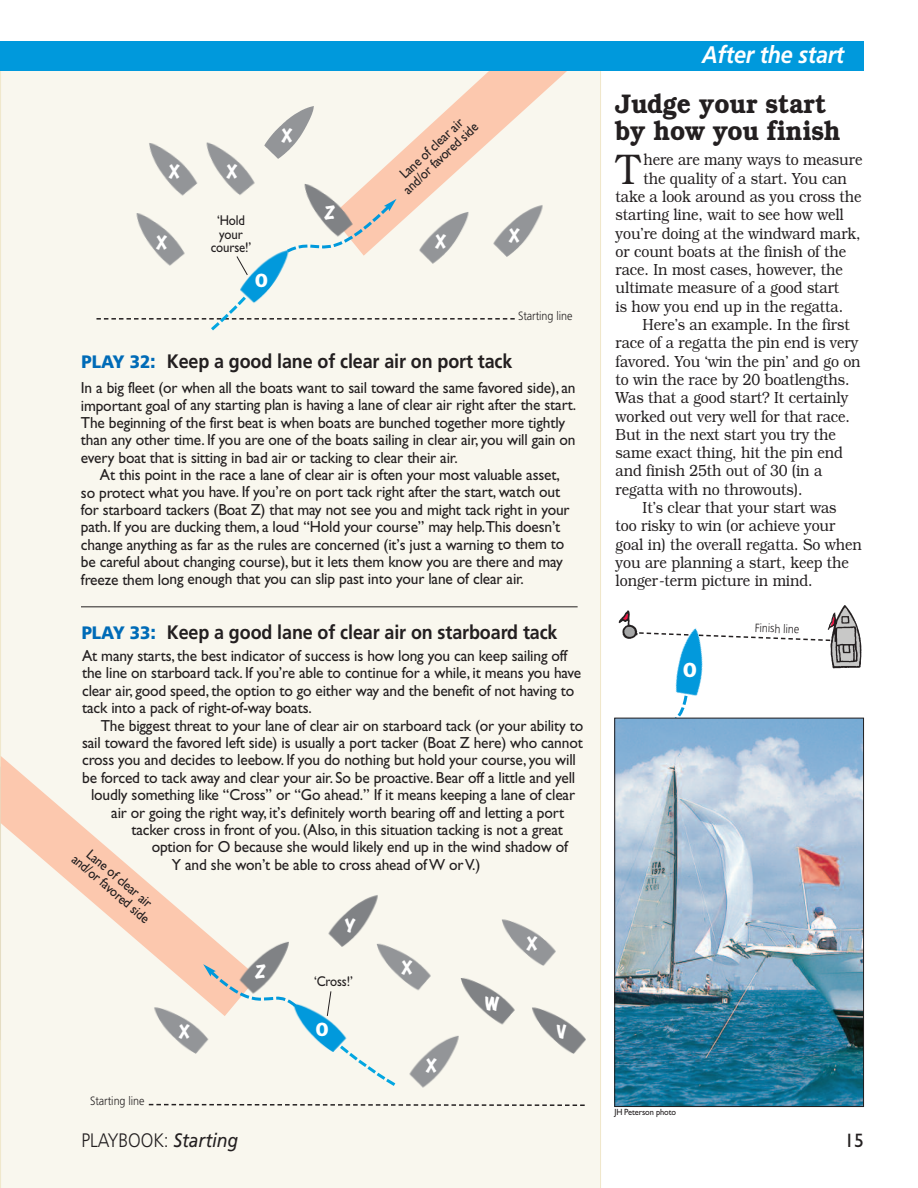
<style>
.page{position:relative;width:918px;height:1188px;background:#fff}
.page>*{position:absolute;margin:0;border:0;box-sizing:border-box;transform-origin:0 0}
.t1{font:300 42.9px "Bookman";color:#231f20;scale:.88 1}
.t2{font:600 27px/27px "Bookman";letter-spacing:-.005em;color:#231f20;scale:.91 1}
.t3{font:italic 700 24px "Frutiger";letter-spacing:-.01em;color:#fff;scale:.9 1}
.t4{font:900 condensed 20.25px "Frutiger";color:#fff}
.t5{font:700 19.5px "Frutiger";letter-spacing:-.005em;color:#231f20;scale:.92 1}
.t6{font:300 19.5px "Frutiger";letter-spacing:-.005em;color:#231f20;scale:.9 1}
.t7{font:19.5px "Gill Sans";color:#231f20}
.t8{font:900 condensed 18.9px "Frutiger";color:#fff}
.t9{font:16.5px "Marker Felt Wide";color:#fff}
.t10{font:300 16.2px "Bookman";letter-spacing:-.005em;color:#231f20;scale:.88 1}
.t11{font:16.05px/17.4px "Gill Sans";letter-spacing:-.01em;color:#231f20;scale:.96 1}
.t12{font:14.25px/13.5px "Gill Sans";letter-spacing:-.01em;color:#231f20;text-align:center;scale:.9 1}
.t13{font:300 12px "Frutiger";letter-spacing:-.005em;color:#231f20;scale:.9 1}
.t14{font:9px "Gill Sans";letter-spacing:-.01em;color:#231f20;scale:.93 1}
.s1{font-weight:900;font-size:18px;color:#006bb7}
.s2{font-weight:900;color:#006bb7}
.s3{font-weight:400;font-style:italic}
</style>
<div class="page">
<div style="left:0;top:71px;width:601px;height:1117px;background:#f9f7ee"></div>
<svg style="left:331px;top:71px;width:262px;height:185px;background:#f9e9dc"></svg>
<img style="left:675px;top:667px;width:28px;height:29px">
<svg style="left:632px;top:692px;width:58px;height:26px"></svg>
<svg style="left:621px;top:610px;width:201px;height:57px"></svg>
<img style="left:822px;top:605px;width:40px;height:64px">
<img style="left:228px;top:239px;width:68px;height:54px">
<img style="left:411px;top:200px;width:65px;height:73px">
<img style="left:287px;top:174px;width:79px;height:25px">
<img style="left:258px;top:94px;width:64px;height:72px">
<img style="left:485px;top:193px;width:65px;height:73px">
<img style="left:210px;top:133px;width:58px;height:71px">
<svg style="left:284px;top:199px;width:113px;height:65px;background:#e0d8cf"></svg>
<svg style="left:236px;top:255px;width:13px;height:21px"></svg>
<svg style="left:149px;top:1103px;width:436px;height:4px;background:#c8c5bf"></svg>
<img style="left:142px;top:1016px;width:76px;height:47px">
<img style="left:449px;top:966px;width:75px;height:68px">
<img style="left:365px;top:932px;width:75px;height:68px">
<img style="left:490px;top:907px;width:75px;height:68px">
<img style="left:402px;top:1024px;width:64px;height:72px">
<svg style="left:326px;top:990px;width:6px;height:4px"></svg>
<img style="left:321px;top:883px;width:64px;height:73px">
<img style="left:119px;top:203px;width:79px;height:72px">
<hr style="left:81px;top:606px;width:497px;height:1px;background:#231f20">
<img style="left:132px;top:133px;width:78px;height:72px">
<svg style="left:0;top:767px;width:1px;height:273px"></svg>
<img style="left:520px;top:996px;width:76px;height:67px">
<svg style="left:1px;top:756px;width:257px;height:260px;background:#f9ecdf"></svg>
<img style="left:232px;top:930px;width:64px;height:34px">
<img style="left:282px;top:994px;width:69px;height:69px">
<svg style="left:203px;top:964px;width:97px;height:50px;background:#d9d1c9"></svg>
<svg style="left:337px;top:1043px;width:62px;height:46px;background:#eaf2ed"></svg>
<div style="left:96px;top:293px;width:419px;height:41px;background:#f9f7ee"></div>
<img style="left:616px;top:720px;width:246px;height:385px">
<div style="left:614px;top:718px;width:250px;height:389px;border:1px solid #231f20"></div>
<div style="left:0;top:41px;width:864px;height:30px;background:#0099dc"></div>
<p class="t9" style="left:169px;top:163px;width:12px">X</p>
<p class="t9" style="left:157px;top:233px;width:12px">X</p>
<p class="t9" style="left:227px;top:163px;width:12px">X</p>
<p class="t12" style="left:211px;top:215px;width:46px">‘Hold your course!’</p>
<p class="t8" style="left:255px;top:273px;width:15px">O</p>
<p class="t9" style="left:282px;top:127px;width:12px">X</p>
<p class="t9" style="left:325px;top:204px;width:12px">Z</p>
<p class="t12" style="left:392px;top:177px;width:110px;rotate:-43deg">Lane of clear air and/or favored side</p>
<p class="t9" style="left:435px;top:232px;width:12px">X</p>
<p class="t9" style="left:509px;top:227px;width:12px">X</p>
<p class="t13" style="left:518px;top:310px;width:62px">Starting line</p>
<p class="t5" style="left:82px;top:354px;width:470px"><span class="s1">PLAY 32</span><span class="s2">:</span> Keep a good lane of clear air on port tack</p>
<p class="t11" style="left:81px;top:380px;width:518px">In a big fleet (or when all the boats want to sail toward the same favored side), an important goal of any starting plan is having a lane of clear air right after the start.<br>The beginning of the first beat is when boats are bunched together more tightly than any other time. If you are one of the boats sailing in clear air, you will gain on every boat that is sitting in bad air or tacking to clear their air.</p>
<p class="t11" style="left:81px;top:467px;width:511px;text-indent:19px">At this point in the race a lane of clear air is often your most valuable asset, so protect what you have. If you’re on port tack right after the start, watch out for starboard tackers (Boat Z) that may not see you and might tack right in your path. If you are ducking them, a loud “Hold your course” may help.This doesn’t change anything as far as the rules are concerned (it’s just a warning to them to be careful about changing course), but it lets them know you are there and may freeze them long enough that you can slip past into your lane of clear air.</p>
<p class="t5" style="left:82px;top:625px;width:519px"><span class="s1">PLAY 33</span><span class="s2">:</span> Keep a good lane of clear air on starboard tack</p>
<p class="t11" style="left:82px;top:648px;width:521px">At many starts, the best indicator of success is how long you can keep sailing off the line on starboard tack. If you’re able to continue for a while, it means you have clear air, good speed, the option to go either way and the benefit of not having to tack into a pack of right-of-way boats.</p>
<p class="t11" style="left:101px;top:718px;width:504px">The biggest threat to your lane of clear air on starboard tack (or your ability to</p>
<p class="t11" style="left:82px;top:735px;width:523px">sail toward the favored left side) is usually a port tacker (Boat Z here) who cannot</p>
<p class="t11" style="left:82px;top:753px;width:516px">cross you and decides to leebow. If you do nothing but hold your course, you will</p>
<p class="t11" style="left:82px;top:770px;width:515px">be forced to tack away and clear your air. So be proactive. Bear off a little and yell</p>
<p class="t11" style="left:91px;top:788px;width:506px">loudly something like “Cross” or “Go ahead.” If it means keeping a lane of clear</p>
<p class="t11" style="left:111px;top:805px;width:473px">air or going the right way, it’s definitely worth bearing off and letting a port</p>
<p class="t11" style="left:131px;top:822px;width:451px">tacker cross in front of you. (Also, in this situation tacking is not a great</p>
<p class="t11" style="left:152px;top:840px;width:435px">option for O because she would likely end up in the wind shadow of</p>
<p class="t11" style="left:172px;top:857px;width:323px">Y and she won’t be able to cross ahead ofW orV.)</p>
<p class="t12" style="left:86px;top:843px;width:110px;rotate:40deg">Lane of clear air and/or favored side</p>
<p class="t9" style="left:345px;top:916px;width:12px">Y</p>
<p class="t13" style="left:90px;top:1096px;width:62px">Starting line</p>
<p class="t9" style="left:179px;top:1022px;width:12px">X</p>
<p class="t9" style="left:255px;top:962px;width:12px">Z</p>
<p class="t12" style="left:314px;top:976px;width:45px">‘Cross!’</p>
<p class="t8" style="left:316px;top:1022px;width:15px">O</p>
<p class="t9" style="left:402px;top:959px;width:12px">X</p>
<p class="t9" style="left:426px;top:1057px;width:12px">X</p>
<p class="t9" style="left:485px;top:994px;width:16px">W</p>
<p class="t9" style="left:527px;top:934px;width:12px">X</p>
<p class="t9" style="left:557px;top:1022px;width:11px">V</p>
<h3 class="t3" style="left:702px;top:45px;width:159px">After the start</h3>
<h2 class="t2" style="left:616px;top:90px;width:249px">Judge your start by how you finish</h2>
<h1 class="t1" style="left:616px;top:144px;width:28px">T</h1>
<p class="t10" style="left:643px;top:150px;width:250px">here are many ways to measure</p>
<p class="t10" style="left:643px;top:169px;width:233px">the quality of a start. You can</p>
<p class="t10" style="left:616px;top:187px;width:281px">take a look around as you cross the</p>
<p class="t10" style="left:616px;top:205px;width:261px">starting line, wait to see how well</p>
<p class="t10" style="left:616px;top:223px;width:280px">you’re doing at the windward mark,</p>
<p class="t10" style="left:616px;top:242px;width:263px">or count boats at the finish of the</p>
<p class="t10" style="left:616px;top:260px;width:260px">race. In most cases, however, the</p>
<p class="t10" style="left:616px;top:278px;width:256px">ultimate measure of a good start</p>
<p class="t10" style="left:616px;top:297px;width:260px">is how you end up in the regatta.</p>
<p class="t10" style="left:643px;top:315px;width:237px">Here’s an example. In the first</p>
<p class="t10" style="left:616px;top:333px;width:277px">race of a regatta the pin end is very</p>
<p class="t10" style="left:616px;top:352px;width:280px">favored. You ‘win the pin’ and go on</p>
<p class="t10" style="left:616px;top:370px;width:267px">to win the race by 20 boatlengths.</p>
<p class="t10" style="left:616px;top:388px;width:266px">Was that a good start? It certainly</p>
<p class="t10" style="left:616px;top:406px;width:268px">worked out very well for that race.</p>
<p class="t10" style="left:616px;top:425px;width:252px">But in the next start you try the</p>
<p class="t10" style="left:616px;top:443px;width:260px">same exact thing, hit the pin end</p>
<p class="t10" style="left:616px;top:461px;width:236px">and finish 25th out of 30 (in a</p>
<p class="t10" style="left:616px;top:480px;width:214px">regatta with no throwouts).</p>
<p class="t10" style="left:643px;top:498px;width:222px">It’s clear that your start was</p>
<p class="t10" style="left:616px;top:516px;width:251px">too risky to win (or achieve your</p>
<p class="t10" style="left:616px;top:535px;width:281px">goal in) the overall regatta. So when</p>
<p class="t10" style="left:616px;top:553px;width:267px">you are planning a start, keep the</p>
<p class="t10" style="left:616px;top:571px;width:225px">longer-term picture in mind.</p>
<p class="t4" style="left:683px;top:661px;width:16px">O</p>
<p class="t13" style="left:755px;top:623px;width:51px;rotate:2deg">Finish line</p>
<p class="t14" style="left:615px;top:1109px;width:68px">JH Peterson photo</p>
<p class="t6" style="left:81px;top:1133px;width:176px">PLAYBOOK: <span class="s3">Starting</span></p>
<p class="t7" style="left:844px;top:1133px;width:21px">15</p>
</div>
